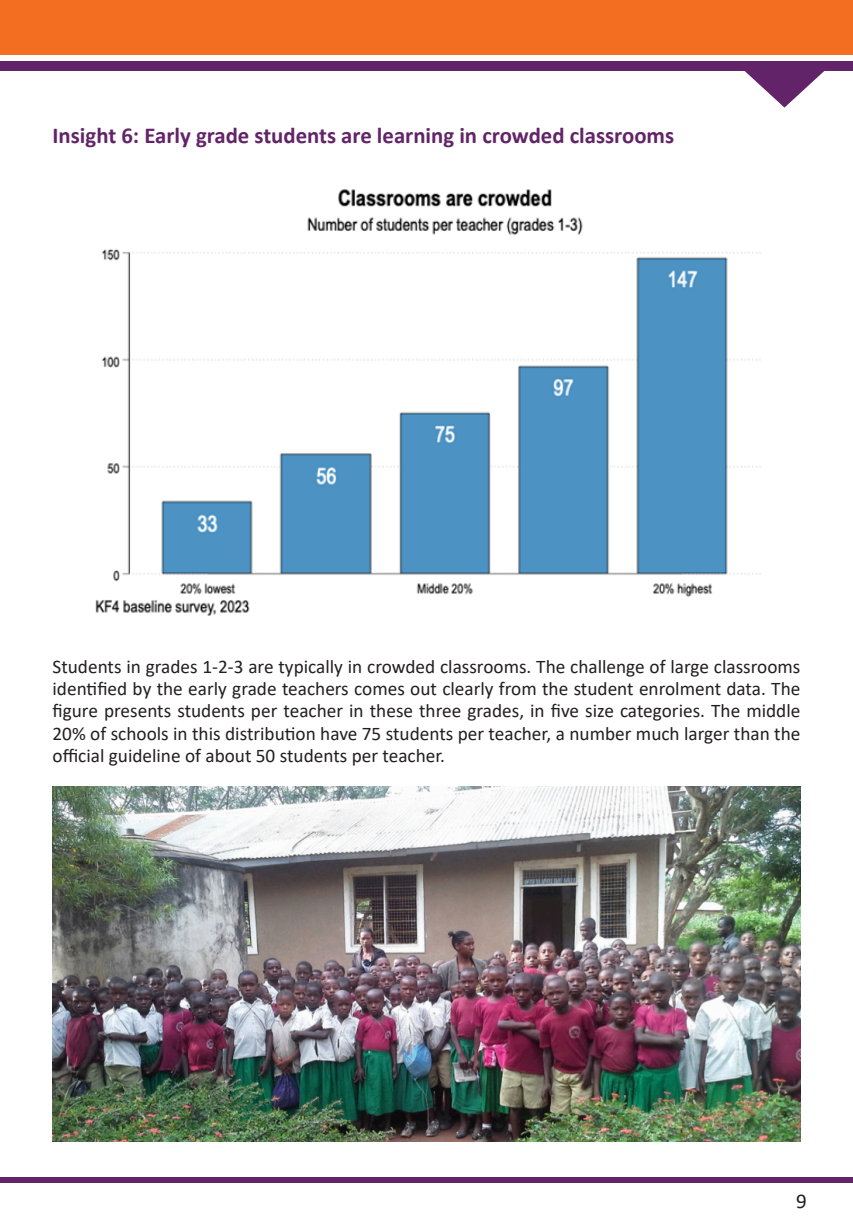
<style>
.page{position:relative;width:853px;height:1220px;background:#fff}
.page>*{position:absolute;margin:0;border:0;box-sizing:border-box;transform-origin:0 0}
.Heading_2{font:700 22.75px "Calibri";color:#622368}
.t1{font:21px "Calibri";color:#231f20}
.t2{font:19.25px/22.2px "Calibri";color:#231f20;text-align:justify}
</style>
<div class="page">
<div style="left:0;top:0;width:852px;height:55px;background:#f36e21"></div>
<div style="left:0;top:61px;width:852px;height:9px;background:#622368"></div>
<svg style="left:743px;top:70px;width:82px;height:38px"></svg>
<div style="left:0;top:1176px;width:852px;height:5px;background:#622368"></div>
<img style="left:95px;top:189px;width:666px;height:427px">
<img style="left:52px;top:786px;width:748px;height:354px">
<p class="Heading_2" style="left:52px;top:119px;width:622px">Insight 6: Early grade students are learning in crowded classrooms</p>
<p class="t2" style="left:52px;top:655px;width:749px">Students in grades 1-2-3 are typically in crowded classrooms. The challenge of large classrooms identified by the early grade teachers comes out clearly from the student enrolment data. The figure presents students per teacher in these three grades, in five size categories. The middle 20% of schools in this distribution have 75 students per teacher, a number much larger than the official guideline of about 50 students per teacher.</p>
<p class="t1" style="left:795px;top:1186px;width:12px">9</p>
</div>
